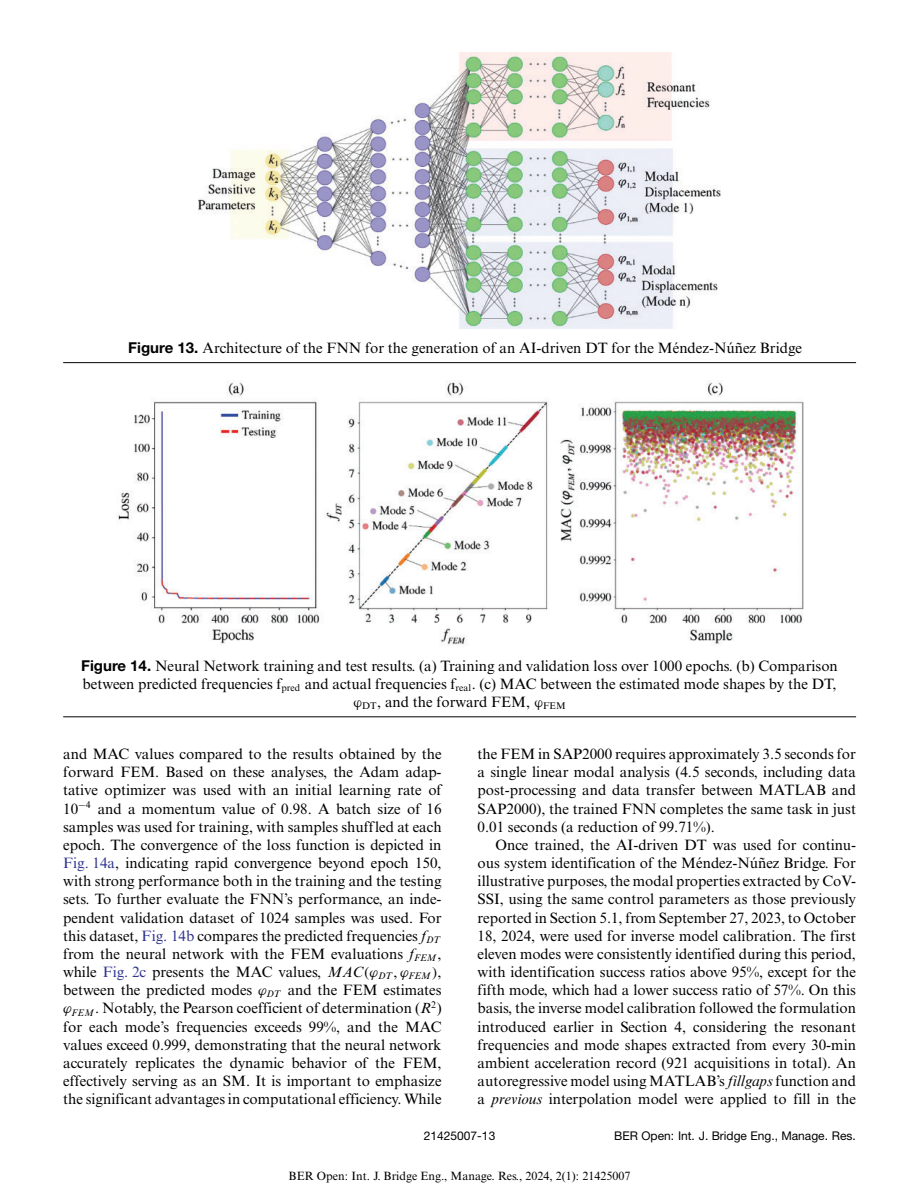
<style>
.page{position:relative;width:919px;height:1188px;background:#fff}
.page>*{position:absolute;margin:0;border:0;box-sizing:border-box;transform-origin:0 0}
.t1{font:15px/18.1px "Times New Roman MT Std";color:#000;text-align:justify}
.t2{font:12px "Times New Roman MT Std";color:#000}
.t3{font:12px "Helvetica Neue LT Std";color:#000}
.s1{font-family:"Helvetica Neue LT Std";font-weight:700}
.s2{font-family:"MTGU"}
.s3{color:#2f348f}
.s4{font-style:italic}
.s5{font-family:"MTMI"}
</style>
<div class="page">
<img style="left:198px;top:52px;width:522px;height:276px">
<hr style="left:63px;top:362px;width:792px;height:1px;background:#000">
<img style="left:118px;top:381px;width:685px;height:264px">
<hr style="left:63px;top:716px;width:792px;height:1px;background:#000">
<p class="t1" style="left:128px;top:340px;width:675px"><span class="s1">Figure 13.</span> Architecture of the FNN for the generation of an AI-driven DT for the Méndez-Núñez Bridge</p>
<p class="t1" style="left:81px;top:658px;width:757px;text-align:center"><span class="s1">Figure 14.</span> Neural Network training and test results. (a) Training and validation loss over 1000 epochs. (b) Comparison between predicted frequencies f<sub>pred</sub> and actual frequencies f<sub>real</sub>. (c) MAC between the estimated mode shapes by the DT, <span class="s2">ϕ</span><sub>DT</sub>, and the forward FEM, <span class="s2">ϕ</span><sub>FEM</sub></p>
<p class="t1" style="left:63px;top:746px;width:380px">and MAC values compared to the results obtained by the forward FEM. Based on these analyses, the Adam adap&shy;tative optimizer was used with an initial learning rate of 10<sup>−</sup><sup>4</sup> and a momentum value of 0.98. A batch size of 16 samples was used for training, with samples shuffled at each epoch. The convergence of the loss function is depicted in <span class="s3">Fig. 14a</span>, indicating rapid convergence beyond epoch 150, with strong performance both in the training and the testing sets. To further evaluate the FNN’s performance, an inde&shy;pendent validation dataset of 1024 samples was used. For this dataset, <span class="s3">Fig. 14b</span> compares the predicted frequencies <span class="s4">f</span><sub>DT </sub>from the neural network with the FEM evaluations <span class="s4">f</span><sub>FEM</sub>, while <span class="s3">Fig. 2c</span> presents the MAC values, <span class="s4">MAC</span><span class="s5">(ϕ</span><sub>DT</sub> , <span class="s5">ϕ</span><sub>FEM</sub><span class="s5">)</span>, between the predicted modes <span class="s5">ϕ</span><sub>DT</sub> and the FEM estimates <span class="s5">ϕ</span><sub>FEM</sub>. Notably, the Pearson coefficient of determination (<span class="s4">R</span><sup>2</sup>) for each mode’s frequencies exceeds 99%, and the MAC values exceed 0.999, demonstrating that the neural network accurately replicates the dynamic behavior of the FEM, effectively serving as an SM. It is important to emphasize the significant advantages in computational efficiency. While</p>
<p class="t1" style="left:477px;top:746px;width:380px">the FEM in SAP2000 requires approximately 3.5 seconds for a single linear modal analysis (4.5 seconds, including data post-processing and data transfer between MATLAB and SAP2000), the trained FNN completes the same task in just 0.01 seconds (a reduction of 99.71%).</p>
<p class="t1" style="left:477px;top:837px;width:380px;text-indent:18px">Once trained, the AI-driven DT was used for continu&shy;ous system identification of the Méndez-Núñez Bridge. For illustrative purposes, the modal properties extracted by CoV-SSI, using the same control parameters as those previously reported in Section 5.1, from September 27, 2023, to October 18, 2024, were used for inverse model calibration. The first eleven modes were consistently identified during this period, with identification success ratios above 95%, except for the fifth mode, which had a lower success ratio of 57%. On this basis, the inverse model calibration followed the formulation introduced earlier in Section 4, considering the resonant frequencies and mode shapes extracted from every 30-min ambient acceleration record (921 acquisitions in total). An autoregressive model using MATLAB’s<span class="s4">fillgaps</span> function and a <span class="s4">previous</span> interpolation model were applied to fill in the</p>
<p class="t3" style="left:423px;top:1132px;width:73px">21425007-13</p>
<p class="t3" style="left:614px;top:1132px;width:243px">BER Open: Int. J. Bridge Eng., Manage. Res.</p>
<p class="t2" style="left:288px;top:1172px;width:343px">BER Open: Int. J. Bridge Eng., Manage. Res., 2024, 2(1): 21425007</p>
</div>
